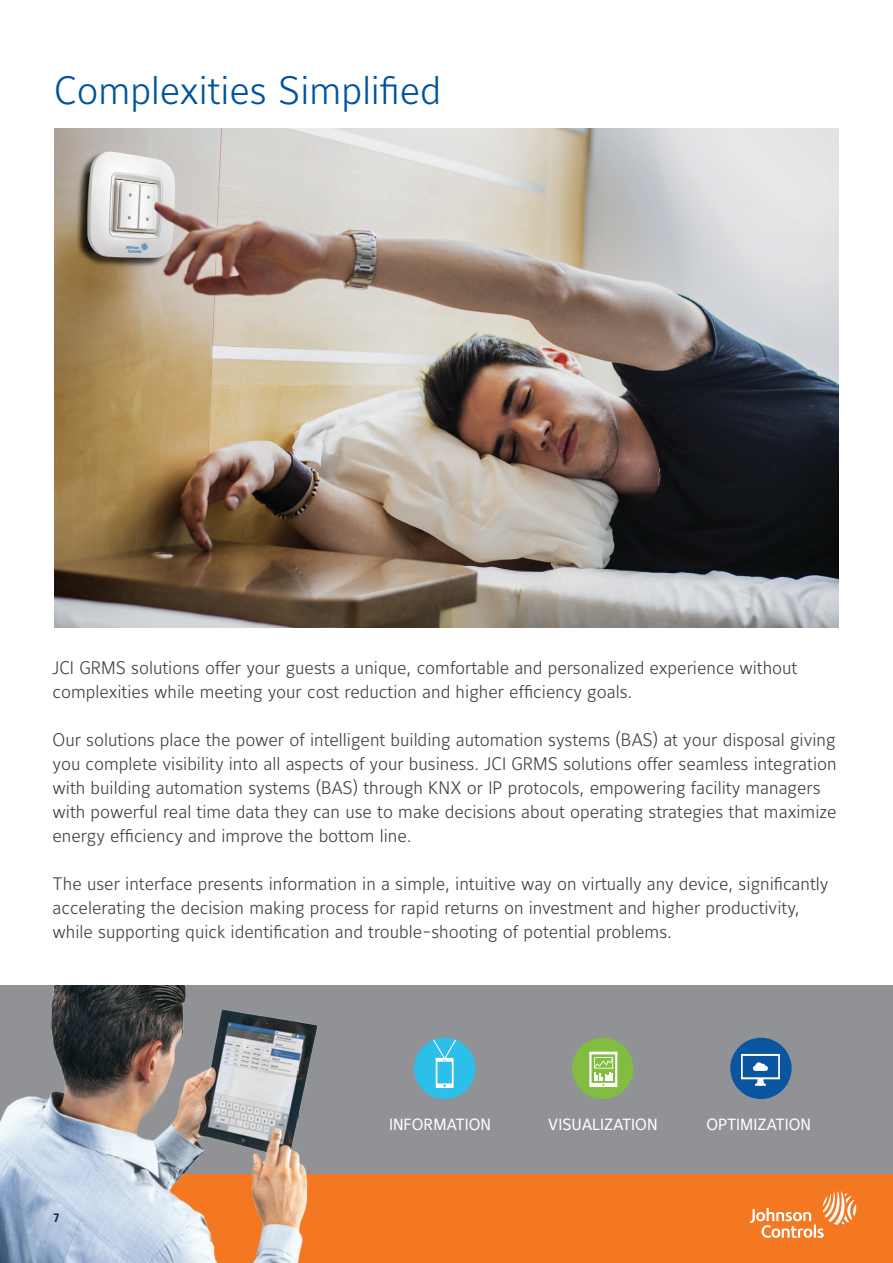
<style>
.page{position:relative;width:893px;height:1263px;background:#fff}
.page>*{position:absolute;margin:0;border:0;box-sizing:border-box;transform-origin:0 0}
.t1{font:39px "Maurea Light Tf";color:#01539e}
.t2{font:18px/24px "Maurea Light Tf";color:#3f3f40}
.t3{font:16.05px "Maurea Regular Tf";color:#fff}
.t4{font:12px "Maurea Bold Tf";color:#231f20}
</style>
<div class="page">
<div style="left:0;top:1165px;width:893px;height:98px;background:#f47721"></div>
<div style="left:0;top:985px;width:893px;height:189px;background:#919295"></div>
<img style="left:55px;top:128px;width:784px;height:500px">
<div style="left:730px;top:1038px;width:62px;height:61px;background:#0a559f;border-radius:50%"></div>
<div style="left:414px;top:1038px;width:61px;height:61px;background:#2bbfe9;border-radius:50%"></div>
<div style="left:572px;top:1038px;width:61px;height:61px;background:#82bc40;border-radius:50%"></div>
<svg style="left:424px;top:1038px;width:41px;height:50px"></svg>
<svg style="left:589px;top:1051px;width:28px;height:36px"></svg>
<svg style="left:741px;top:1054px;width:39px;height:32px"></svg>
<img style="left:0;top:985px;width:318px;height:278px">
<svg style="left:750px;top:1191px;width:106px;height:47px"></svg>
<h1 class="t1" style="left:54px;top:69px;width:389px">Complexities Simplified</h1>
<p class="t2" style="left:53px;top:657px;width:746px">JCI GRMS solutions offer your guests a unique, comfortable and personalized experience without complexities while meeting your cost reduction and higher efficiency goals.</p>
<p class="t2" style="left:53px;top:729px;width:786px">Our solutions place the power of intelligent building automation systems (BAS) at your disposal giving you complete visibility into all aspects of your business. JCI GRMS solutions offer seamless integration with building automation systems (BAS) through KNX or IP protocols, empowering facility managers with powerful real time data they can use to make decisions about operating strategies that maximize energy efficiency and improve the bottom line.</p>
<p class="t2" style="left:53px;top:873px;width:777px">The user interface presents information in a simple, intuitive way on virtually any device, significantly accelerating the decision making process for rapid returns on investment and higher productivity, while supporting quick identification and trouble-shooting of potential problems.</p>
<p class="t4" style="left:53px;top:1211px;width:8px">7</p>
<p class="t3" style="left:389px;top:1116px;width:104px">INFORMATION</p>
<p class="t3" style="left:548px;top:1116px;width:111px">VISUALIZATION</p>
<p class="t3" style="left:707px;top:1116px;width:106px">OPTIMIZATION</p>
</div>
